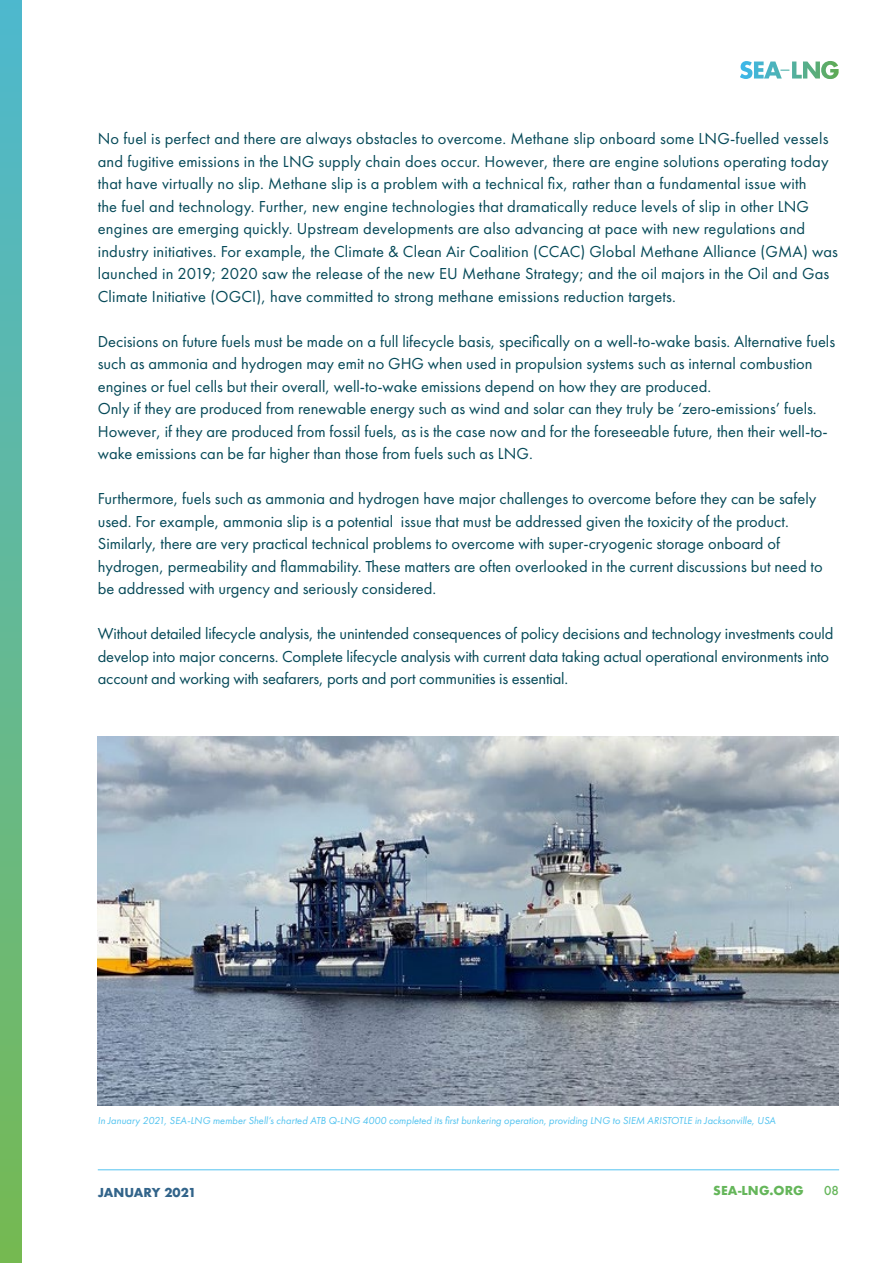
<style>
.page{position:relative;width:893px;height:1263px;background:#fff}
.page>*{position:absolute;margin:0;border:0;box-sizing:border-box;transform-origin:0 0}
.t1{font:16.5px/22.5px "Futura PT";color:#054958}
.t2{font:700 12px "Futura";color:#32648a}
.t3{font:700 12px "Futura";color:#65b65a}
.t4{font:500 12px "Futura";color:#65b65a}
.t5{font:italic 10.5px "Futura PT";color:#52c3f0}
</style>
<div class="page">
<svg style="left:740px;top:61px;width:99px;height:18px"></svg>
<div style="left:0;top:0;width:21px;height:1263px;background:linear-gradient(to bottom,#4fb8d2,#76b954)"></div>
<hr style="left:98px;top:1169px;width:741px;height:1px;background:#52c3f0">
<img style="left:98px;top:736px;width:741px;height:370px">
<p class="t1" style="left:98px;top:128px;width:742px">No fuel is perfect and there are always obstacles to overcome. Methane slip onboard some LNG-fuelled vessels and fugitive emissions in the LNG supply chain does occur. However, there are engine solutions operating today that have virtually no slip. Methane slip is a problem with a technical fix, rather than a fundamental issue with<br>the fuel and technology. Further, new engine technologies that dramatically reduce levels of slip in other LNG engines are emerging quickly. Upstream developments are also advancing at pace with new regulations and industry initiatives. For example, the Climate &amp; Clean Air Coalition (CCAC) Global Methane Alliance (GMA) was launched in 2019; 2020 saw the release of the new EU Methane Strategy; and the oil majors in the Oil and Gas Climate Initiative (OGCI), have committed to strong methane emissions reduction targets.</p>
<p class="t1" style="left:98px;top:330px;width:739px">Decisions on future fuels must be made on a full lifecycle basis, specifically on a well-to-wake basis. Alternative fuels such as ammonia and hydrogen may emit no GHG when used in propulsion systems such as internal combustion engines or fuel cells but their overall, well-to-wake emissions depend on how they are produced.</p>
<p class="t1" style="left:98px;top:398px;width:731px">Only if they are produced from renewable energy such as wind and solar can they truly be ‘zero-emissions’ fuels.<br>However, if they are produced from fossil fuels, as is the case now and for the foreseeable future, then their well-to&shy;wake emissions can be far higher than those from fuels such as LNG.</p>
<p class="t1" style="left:98px;top:488px;width:726px">Furthermore, fuels such as ammonia and hydrogen have major challenges to overcome before they can be safely used. For example, ammonia slip is a potential issue that must be addressed given the toxicity of the product.<br>Similarly, there are very practical technical problems to overcome with super-cryogenic storage onboard of hydrogen, permeability and flammability. These matters are often overlooked in the current discussions but need to be addressed with urgency and seriously considered.</p>
<p class="t1" style="left:98px;top:623px;width:737px">Without detailed lifecycle analysis, the unintended consequences of policy decisions and technology investments could develop into major concerns. Complete lifecycle analysis with current data taking actual operational environments into account and working with seafarers, ports and port communities is essential.</p>
<p class="t5" style="left:98px;top:1114px;width:679px">In January 2021, SEA-LNG member Shell’s charted ATB Q-LNG 4000 completed its first bunkering operation, providing LNG to SIEM ARISTOTLE in Jacksonville, USA</p>
<p class="t2" style="left:98px;top:1184px;width:100px">JANUARY 2021</p>
<p class="t3" style="left:713px;top:1182px;width:92px">SEA-LNG.ORG</p>
<p class="t4" style="left:824px;top:1182px;width:16px">08</p>
</div>
